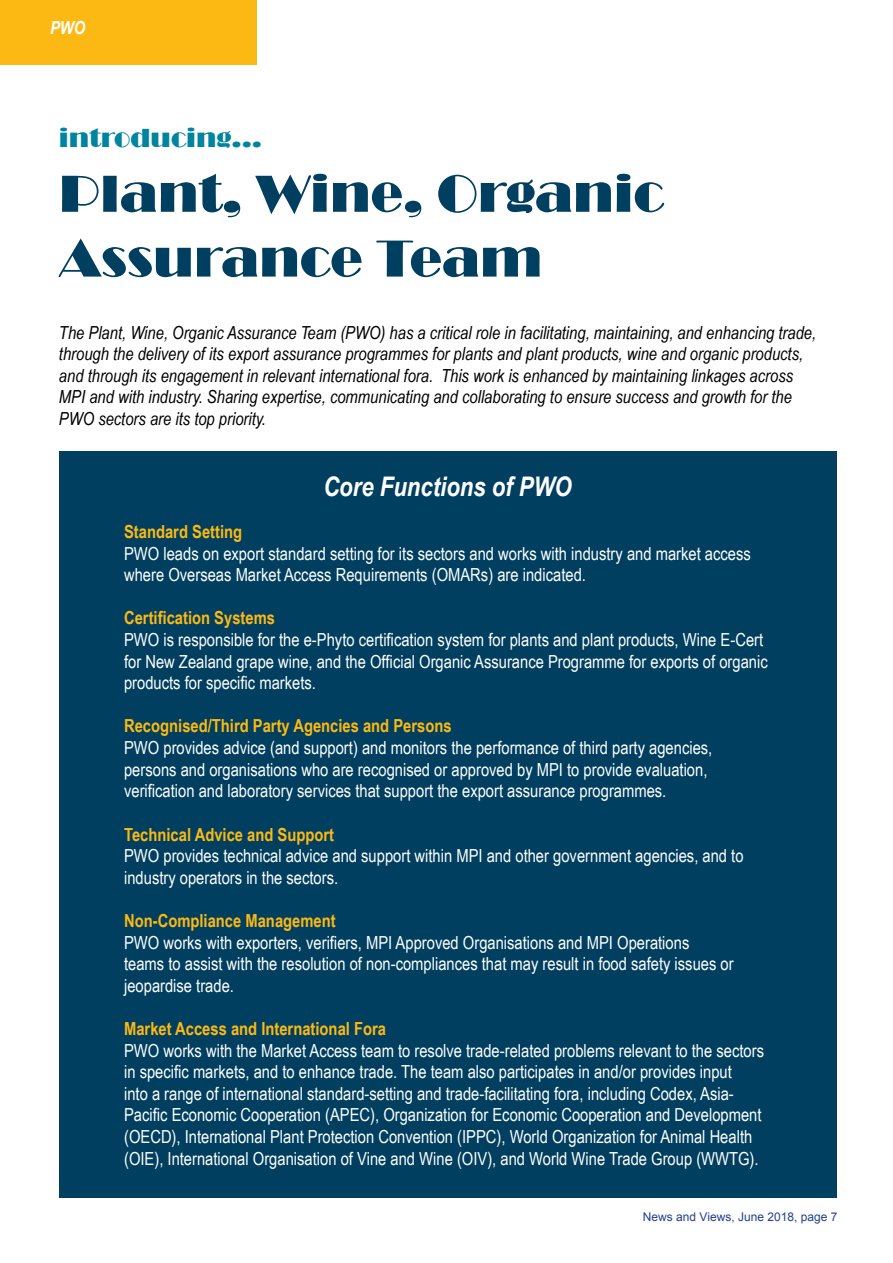
<style>
.page{position:relative;width:893px;height:1263px;background:#fff}
.page>*{position:absolute;margin:0;border:0;box-sizing:border-box;transform-origin:0 0}
.t1{font:54px/64.8px "Broadway";color:#003f5f}
.t2{font:italic 700 27px "Arial Narrow";color:#fff}
.t3{font:27px "Broadway";color:#0084a0}
.t4{font:18px/21.6px "Arial Narrow";color:#fff}
.t5{font:italic 18px/21.6px "Arial Narrow";color:#000}
.t6{font:700 18px "Arial Narrow";color:#fdb913}
.t7{font:italic 700 18px "Arial Narrow";color:#fff}
.t8{font:12px "Arial";color:#25408f}
</style>
<div class="page">
<div style="left:0;top:0;width:256px;height:64px;background:#fdb913"></div>
<div style="left:59px;top:451px;width:777px;height:746px;background:#003f5f"></div>
<p class="t7" style="left:50px;top:14px;width:37px">PWO</p>
<h2 class="t3" style="left:59px;top:122px;width:205px">introducing...</h2>
<h1 class="t1" style="left:59px;top:161px;width:606px">Plant, Wine, Organic<br>Assurance Team</h1>
<p class="t5" style="left:59px;top:321px;width:759px">The Plant, Wine, Organic Assurance Team (PWO) has a critical role in facilitating, maintaining, and enhancing trade, through the delivery of its export assurance programmes for plants and plant products, wine and organic products, and through its engagement in relevant international fora. This work is enhanced by maintaining linkages across MPI and with industry. Sharing expertise, communicating and collaborating to ensure success and growth for the PWO sectors are its top priority.</p>
<h2 class="t2" style="left:323px;top:467px;width:250px">Core Functions of PWO</h2>
<p class="t6" style="left:124px;top:518px;width:120px">Standard Setting</p>
<p class="t4" style="left:124px;top:542px;width:628px">PWO leads on export standard setting for its sectors and works with industry and market access where Overseas Market Access Requirements (OMARs) are indicated.</p>
<p class="t6" style="left:124px;top:604px;width:152px">Certification Systems</p>
<p class="t4" style="left:124px;top:628px;width:645px">PWO is responsible for the e-Phyto certification system for plants and plant products, Wine E-Cert for New Zealand grape wine, and the Official Organic Assurance Programme for exports of organic products for specific markets.</p>
<p class="t6" style="left:124px;top:712px;width:329px">Recognised/Third Party Agencies and Persons</p>
<p class="t4" style="left:124px;top:736px;width:590px">PWO provides advice (and support) and monitors the performance of third party agencies, persons and organisations who are recognised or approved by MPI to provide evaluation, verification and laboratory services that support the export assurance programmes.</p>
<p class="t6" style="left:124px;top:820px;width:212px">Technical Advice and Support</p>
<p class="t4" style="left:124px;top:844px;width:621px">PWO provides technical advice and support within MPI and other government agencies, and to industry operators in the sectors.</p>
<p class="t6" style="left:124px;top:907px;width:213px">Non-Compliance Management</p>
<p class="t4" style="left:124px;top:931px;width:611px">PWO works with exporters, verifiers, MPI Approved Organisations and MPI Operations teams to assist with the resolution of non-compliances that may result in food safety issues or jeopardise trade.</p>
<p class="t6" style="left:124px;top:1015px;width:263px">Market Access and International Fora</p>
<p class="t4" style="left:124px;top:1039px;width:641px">PWO works with the Market Access team to resolve trade-related problems relevant to the sectors in specific markets, and to enhance trade. The team also participates in and/or provides input<br>into a range of international standard-setting and trade-facilitating fora, including Codex, Asia-Pacific Economic Cooperation (APEC), Organization for Economic Cooperation and Development (OECD), International Plant Protection Convention (IPPC), World Organization for Animal Health (OIE), International Organisation of Vine and Wine (OIV), and World Wine Trade Group (WWTG).</p>
<p class="t8" style="left:643px;top:1208px;width:196px">News and Views, June 2018, page 7</p>
</div>
